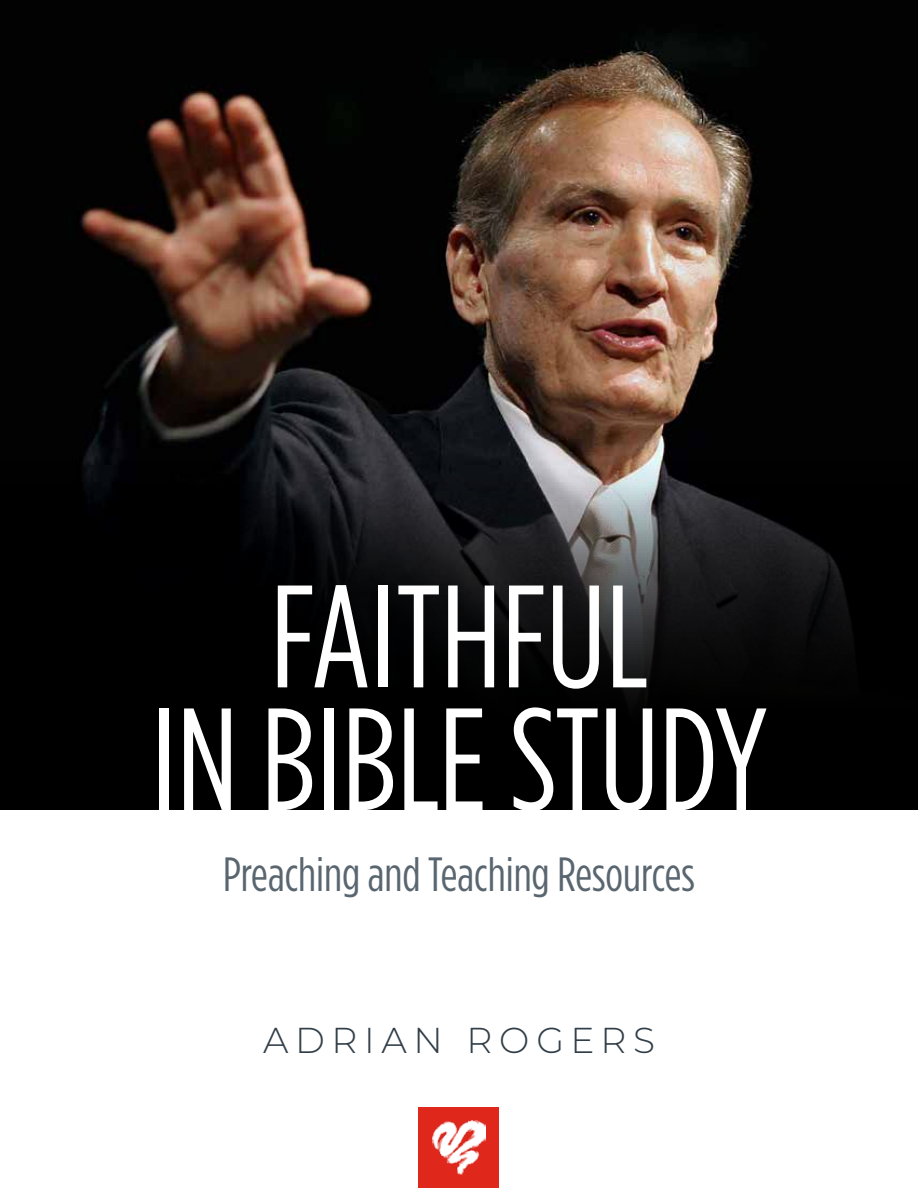
<style>
.page{position:relative;width:918px;height:1188px;background:#fff}
.page>*{position:absolute;margin:0;border:0;box-sizing:border-box;transform-origin:0 0}
.t1{font:145.5px/123px "Gotham Cond";color:#fff;text-align:center}
.t2{font:48px "Gotham Cond";color:#596670}
.t3{font:300 36px "Montserrat";letter-spacing:.185em;color:#313e48}
</style>
<div class="page">
<img style="left:0;top:0;width:918px;height:459px">
<svg style="left:0;top:459px;width:918px;height:351px;fill:#000"></svg>
<div style="left:418px;top:1107px;width:82px;height:81px;background:#df271c"></div>
<img style="left:432px;top:1121px;width:54px;height:53px">
<h1 class="t1" style="left:151px;top:573px;width:618px">FAITHFUL<br>IN BIBLE STUDY</h1>
<p class="t2" style="left:223px;top:847px;width:473px">Preaching and Teaching Resources</p>
<p class="t3" style="left:263px;top:1016px;width:393px">ADRIAN ROGERS</p>
</div>
